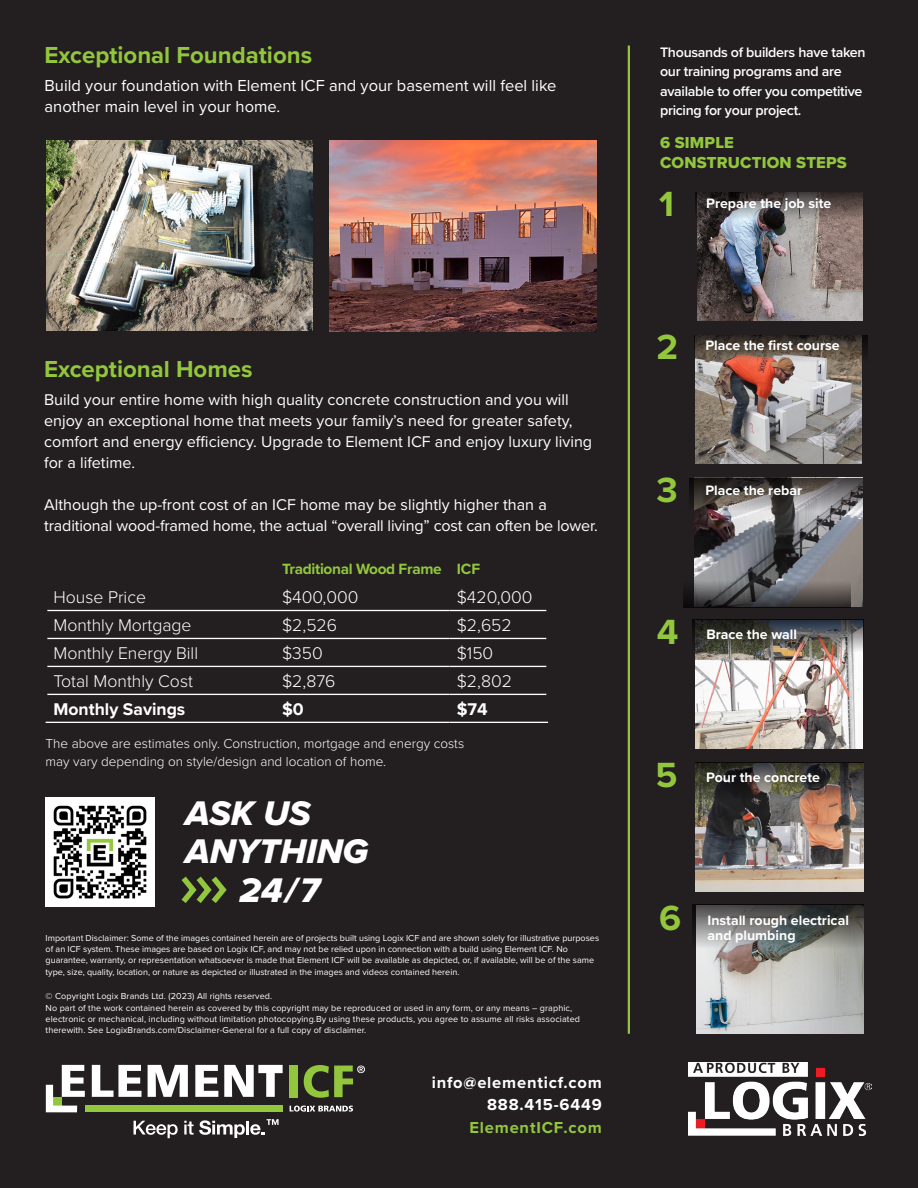
<style>
.page{position:relative;width:918px;height:1188px;background:#231f20}
.page>*{position:absolute;margin:0;border:0;box-sizing:border-box;transform-origin:0 0}
.t1{font:700 36.3px "Proxima Nova";color:#92c73d}
.t2{font:35.4px "Proxima Nova Extrabld It";color:#fff}
.t3{font:700 24px "Proxima Nova";color:#92c73d}
.t4{font:300 17.55px "Proxima Nova";color:#fff}
.t5{font:700 17.55px "Proxima Nova";color:#fff}
.t6{font:16.5px/21px "Proxima Nova";color:#fff}
.t7{font:700 16.5px "Proxima Nova";letter-spacing:.05em;color:#fff}
.t8{font:16.5px/19.5px "Proxima Nova Extrabld";letter-spacing:.01em;color:#92c73d}
.t9{font:700 16.5px "Proxima Nova";letter-spacing:.05em;color:#92c73d}
.t10{font:16.2px/21px "Proxima Nova";color:#fff}
.t11{font:700 15.45px "Proxima Nova";letter-spacing:-.02em;color:#92c73d}
.t12{font:600 14.25px/19.5px "Proxima Nova";letter-spacing:-.02em;color:#fff}
.t13{font:700 14.1px "Proxima Nova";color:#fff}
.t14{font:300 13.5px/17.5px "Proxima Nova";color:#fff}
.t15{font:9px/11.2px "Proxima Nova";color:#fff}
</style>
<div class="page">
<hr style="left:628px;top:46px;width:2px;height:988px;background:#92c73d">
<hr style="left:47px;top:610px;width:228px;height:1px;background:#fff">
<hr style="left:275px;top:610px;width:175px;height:1px;background:#fff">
<hr style="left:450px;top:610px;width:96px;height:1px;background:#fff">
<hr style="left:47px;top:638px;width:228px;height:1px;background:#fff">
<hr style="left:275px;top:638px;width:175px;height:1px;background:#fff">
<hr style="left:450px;top:638px;width:96px;height:1px;background:#fff">
<hr style="left:47px;top:666px;width:228px;height:1px;background:#fff">
<hr style="left:275px;top:666px;width:175px;height:1px;background:#fff">
<hr style="left:450px;top:666px;width:96px;height:1px;background:#fff">
<hr style="left:47px;top:694px;width:228px;height:1px;background:#fff">
<hr style="left:275px;top:694px;width:175px;height:1px;background:#fff">
<hr style="left:450px;top:694px;width:96px;height:1px;background:#fff">
<hr style="left:46px;top:722px;width:229px;height:1px;background:#fff">
<hr style="left:275px;top:722px;width:175px;height:1px;background:#fff">
<hr style="left:450px;top:722px;width:98px;height:1px;background:#fff">
<img style="left:45px;top:798px;width:109px;height:109px">
<svg style="left:181px;top:876px;width:46px;height:27px"></svg>
<img style="left:698px;top:192px;width:165px;height:129px">
<svg style="left:695px;top:192px;width:167px;height:26px"></svg>
<img style="left:695px;top:362px;width:167px;height:101px">
<svg style="left:694px;top:335px;width:173px;height:27px"></svg>
<img style="left:694px;top:511px;width:168px;height:95px">
<svg style="left:684px;top:581px;width:167px;height:26px"></svg>
<svg style="left:689px;top:478px;width:174px;height:33px"></svg>
<img style="left:695px;top:652px;width:168px;height:97px">
<img style="left:692px;top:619px;width:172px;height:33px">
<img style="left:696px;top:799px;width:167px;height:93px">
<svg style="left:695px;top:762px;width:169px;height:37px"></svg>
<img style="left:697px;top:948px;width:167px;height:86px">
<svg style="left:692px;top:904px;width:172px;height:44px;background:#646665"></svg>
<img style="left:689px;top:1063px;width:183px;height:72px">
<img style="left:46px;top:141px;width:266px;height:190px">
<img style="left:329px;top:141px;width:267px;height:190px">
<div style="left:289px;top:1065px;width:9px;height:32px;background:#92c73d"></div>
<svg style="left:92px;top:1065px;width:49px;height:32px"></svg>
<svg style="left:148px;top:1065px;width:40px;height:32px"></svg>
<svg style="left:195px;top:1065px;width:23px;height:32px"></svg>
<svg style="left:224px;top:1065px;width:59px;height:32px"></svg>
<svg style="left:46px;top:1065px;width:39px;height:47px"></svg>
<div style="left:85px;top:1106px;width:198px;height:6px;background:#92c73d"></div>
<svg style="left:290px;top:1106px;width:63px;height:6px"></svg>
<svg style="left:304px;top:1065px;width:61px;height:33px"></svg>
<svg style="left:134px;top:1121px;width:44px;height:17px"></svg>
<svg style="left:184px;top:1119px;width:95px;height:19px"></svg>
<p class="t3" style="left:45px;top:37px;width:269px">Exceptional Foundations</p>
<p class="t6" style="left:45px;top:74px;width:513px">Build your foundation with Element ICF and your basement will feel like another main level in your home.</p>
<p class="t3" style="left:44px;top:351px;width:210px">Exceptional Homes</p>
<p class="t10" style="left:44px;top:388px;width:550px">Build your entire home with high quality concrete construction and you will enjoy an exceptional home that meets your family’s need for greater safety, comfort and energy efficiency. Upgrade to Element ICF and enjoy luxury living for a lifetime.</p>
<p class="t10" style="left:44px;top:493px;width:555px">Although the up-front cost of an ICF home may be slightly higher than a traditional wood-framed home, the actual “overall living” cost can often be lower.</p>
<p class="t11" style="left:282px;top:557px;width:161px">Traditional Wood Frame</p>
<p class="t11" style="left:457px;top:557px;width:25px">ICF</p>
<p class="t4" style="left:54px;top:585px;width:94px">House Price</p>
<p class="t4" style="left:282px;top:585px;width:78px">$400,000</p>
<p class="t4" style="left:457px;top:585px;width:78px">$420,000</p>
<p class="t4" style="left:54px;top:612px;width:140px">Monthly Mortgage</p>
<p class="t4" style="left:282px;top:612px;width:57px">$2,526</p>
<p class="t4" style="left:457px;top:612px;width:57px">$2,652</p>
<p class="t4" style="left:54px;top:640px;width:146px">Monthly Energy Bill</p>
<p class="t4" style="left:282px;top:640px;width:42px">$350</p>
<p class="t4" style="left:457px;top:640px;width:38px">$150</p>
<p class="t4" style="left:54px;top:668px;width:141px">Total Monthly Cost</p>
<p class="t4" style="left:282px;top:668px;width:55px">$2,876</p>
<p class="t4" style="left:457px;top:668px;width:57px">$2,802</p>
<p class="t5" style="left:54px;top:696px;width:133px">Monthly Savings</p>
<p class="t5" style="left:282px;top:696px;width:23px">$0</p>
<p class="t5" style="left:457px;top:696px;width:32px">$74</p>
<p class="t14" style="left:46px;top:734px;width:420px">The above are estimates only. Construction, mortgage and energy costs may vary depending on style/design and location of home.</p>
<p class="t2" style="left:185px;top:787px;width:127px">ASK US</p>
<p class="t2" style="left:185px;top:825px;width:185px">ANYTHING</p>
<p class="t2" style="left:239px;top:863px;width:82px">24/7</p>
<p class="t15" style="left:46px;top:932px;width:555px">Important Disclaimer: Some of the images contained herein are of projects built using Logix ICF and are shown solely for illustrative purposes of an ICF system. These images are based on Logix ICF, and may not be relied upon in connection with a build using Element ICF. No guarantee, warranty, or representation whatsoever is made that Element ICF will be available as depicted, or, if available, will be of the same type, size, quality, location, or nature as depicted or illustrated in the images and videos contained herein.</p>
<p class="t15" style="left:46px;top:990px;width:536px">© Copyright Logix Brands Ltd. (2023) All rights reserved.<br>No part of the work contained herein as covered by this copyright may be reproduced or used in any form, or any means – graphic, electronic or mechanical, including without limitation photocopying.By using these products, you agree to assume all risks associated therewith. See LogixBrands.com/Disclaimer-General for a full copy of disclaimer.</p>
<p class="t7" style="left:432px;top:1070px;width:172px">info@elementicf.com</p>
<p class="t7" style="left:487px;top:1092px;width:116px">888.415-6449</p>
<p class="t9" style="left:469px;top:1115px;width:134px">ElementICF.com</p>
<p class="t12" style="left:660px;top:42px;width:207px">Thousands of builders have taken our training programs and are available to offer you competitive pricing for your project.</p>
<p class="t8" style="left:660px;top:133px;width:188px">6 SIMPLE<br>CONSTRUCTION STEPS</p>
<p class="t13" style="left:706px;top:193px;width:126px">Prepare the job site</p>
<p class="t1" style="left:659px;top:177px;width:16px">1</p>
<p class="t1" style="left:656px;top:320px;width:23px">2</p>
<p class="t13" style="left:705px;top:335px;width:136px">Place the first course</p>
<p class="t1" style="left:656px;top:462px;width:23px">3</p>
<p class="t13" style="left:705px;top:480px;width:98px">Place the rebar</p>
<p class="t1" style="left:657px;top:605px;width:23px">4</p>
<p class="t13" style="left:706px;top:624px;width:92px">Brace the wall</p>
<p class="t1" style="left:656px;top:748px;width:24px">5</p>
<p class="t13" style="left:706px;top:767px;width:115px">Pour the concrete</p>
<p class="t1" style="left:659px;top:891px;width:24px">6</p>
<p class="t13" style="left:708px;top:910px;width:143px">Install rough electrical</p>
<p class="t13" style="left:708px;top:924px;width:90px">and plumbing</p>
</div>
